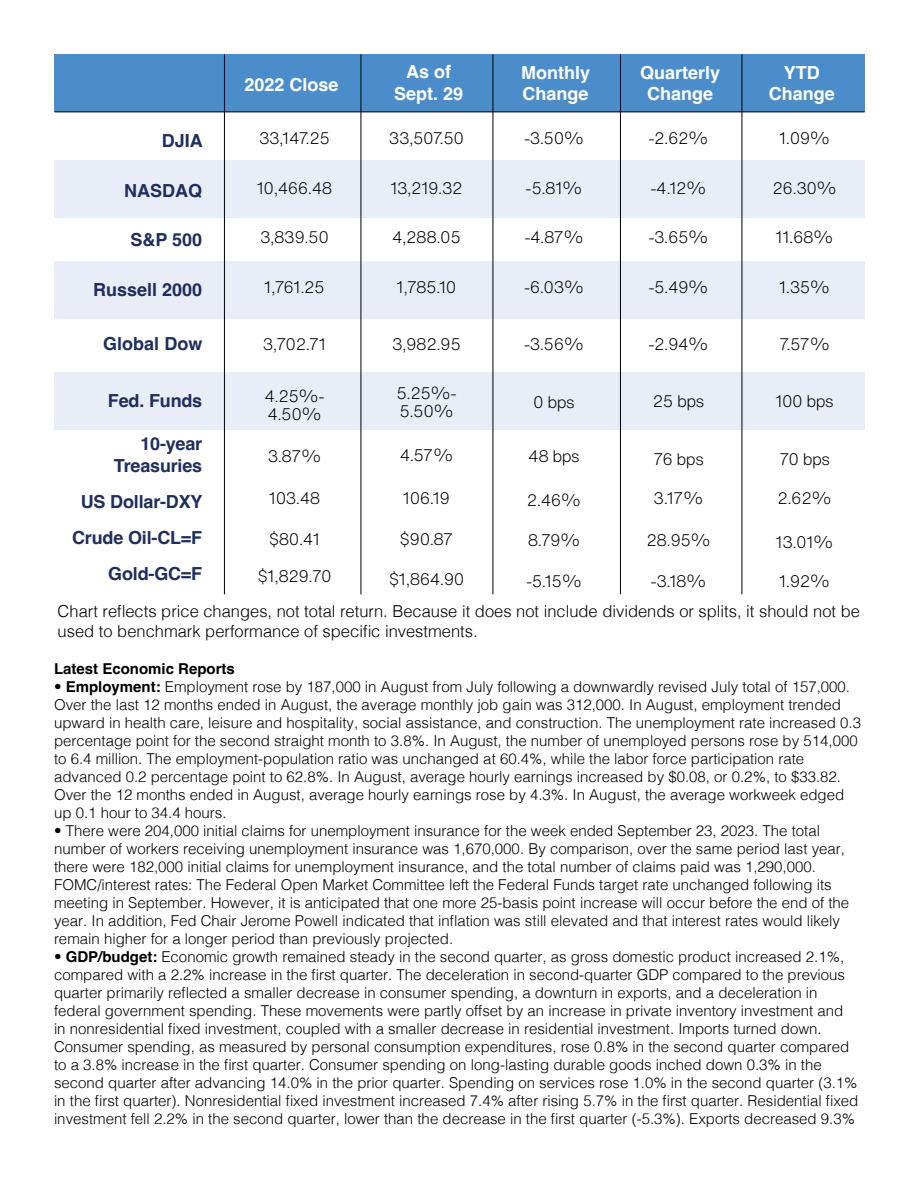
<style>
.page{position:relative;width:918px;height:1188px;background:#fff}
.page>*{position:absolute;margin:0;border:0;box-sizing:border-box;transform-origin:0 0}
.t1{font:700 18px/36px "Helvetica";letter-spacing:-.01em;color:#1f2e5e;text-align:right}
.t2{font:700 18px/21.6px "Helvetica";color:#fff;text-align:center}
.t3{font:300 16.5px/18px "Helvetica Now Text";letter-spacing:-.03em;color:#000}
.t4{font:300 16.5px/19.8px "Helvetica";color:#000}
.t5{font:300 15px/18px "Helvetica";color:#000}
.t6{font:700 15px "Helvetica";color:#000}
.s1{font-weight:700}
</style>
<div class="page">
<div style="left:55px;top:54px;width:810px;height:58px;background:#4b8dcb"></div>
<div style="left:55px;top:161px;width:810px;height:57px;background:#e9edf8"></div>
<div style="left:55px;top:261px;width:810px;height:58px;background:#e9edf8"></div>
<div style="left:55px;top:372px;width:810px;height:58px;background:#e9edf8"></div>
<hr style="left:55px;top:112px;width:810px;height:1px;background:#000">
<hr style="left:224px;top:54px;width:1px;height:540px;background:#000">
<hr style="left:361px;top:54px;width:1px;height:540px;background:#000">
<hr style="left:493px;top:54px;width:1px;height:540px;background:#000">
<hr style="left:620px;top:54px;width:1px;height:540px;background:#000">
<hr style="left:742px;top:54px;width:1px;height:540px;background:#000">
<p class="t1" style="left:162px;top:125px;width:43px">DJIA</p>
<p class="t1" style="left:124px;top:174px;width:79px">NASDAQ</p>
<p class="t1" style="left:131px;top:224px;width:73px">S&amp;P 500</p>
<p class="t1" style="left:93px;top:273px;width:111px">Russell 2000</p>
<p class="t1" style="left:103px;top:327px;width:101px">Global Dow</p>
<p class="t1" style="left:108px;top:384px;width:96px">Fed. Funds</p>
<p class="t1" style="left:114px;top:435px;width:90px;line-height:21.6px">10-year<br>Treasuries</p>
<p class="t1" style="left:72px;top:485px;width:132px">US Dollar-DXY<br>Crude Oil-CL=F<br>Gold-GC=F</p>
<p class="t2" style="left:394px;top:63px;width:71px">As of<br>Sept. 29</p>
<p class="t2" style="left:640px;top:64px;width:82px">Quarterly<br>Change</p>
<p class="t2" style="left:245px;top:76px;width:96px">2022 Close</p>
<p class="t2" style="left:521px;top:64px;width:70px;text-align:left">Monthly<br>Change</p>
<p class="t2" style="left:769px;top:64px;width:68px">YTD<br>Change</p>
<p class="t3" style="left:259px;top:129px;width:73px">33,147.25</p>
<p class="t3" style="left:257px;top:178px;width:77px">10,466.48</p>
<p class="t3" style="left:260px;top:228px;width:70px">3,839.50</p>
<p class="t3" style="left:264px;top:277px;width:62px">1,761.25</p>
<p class="t3" style="left:263px;top:334px;width:65px">3,702.71</p>
<p class="t3" style="left:265px;top:387px;width:62px">4.25%-<br>4.50%</p>
<p class="t3" style="left:268px;top:447px;width:55px">3.87%</p>
<p class="t3" style="left:269px;top:489px;width:53px">103.48</p>
<p class="t3" style="left:269px;top:529px;width:53px">$80.41</p>
<p class="t3" style="left:258px;top:567px;width:76px">$1,829.70</p>
<p class="t3" style="left:389px;top:129px;width:77px">33,507.50</p>
<p class="t3" style="left:390px;top:178px;width:74px">13,219.32</p>
<p class="t3" style="left:392px;top:228px;width:70px">4,288.05</p>
<p class="t3" style="left:397px;top:277px;width:61px">1,785.10</p>
<p class="t3" style="left:392px;top:334px;width:70px">3,982.95</p>
<p class="t3" style="left:396px;top:384px;width:62px">5.25%-<br>5.50%</p>
<p class="t3" style="left:400px;top:445px;width:55px">4.57%</p>
<p class="t3" style="left:403px;top:489px;width:49px">106.19</p>
<p class="t3" style="left:400px;top:529px;width:55px">$90.87</p>
<p class="t3" style="left:389px;top:570px;width:77px">$1,864.90</p>
<p class="t3" style="left:524px;top:129px;width:62px">-3.50%</p>
<p class="t3" style="left:526px;top:178px;width:58px">-5.81%</p>
<p class="t3" style="left:524px;top:228px;width:61px">-4.87%</p>
<p class="t3" style="left:524px;top:277px;width:62px">-6.03%</p>
<p class="t3" style="left:524px;top:334px;width:62px">-3.56%</p>
<p class="t3" style="left:533px;top:393px;width:43px">0 bps</p>
<p class="t3" style="left:528px;top:447px;width:53px">48 bps</p>
<p class="t3" style="left:527px;top:490px;width:56px">2.46%</p>
<p class="t3" style="left:528px;top:531px;width:54px">8.79%</p>
<p class="t3" style="left:526px;top:571px;width:58px">-5.15%</p>
<p class="t3" style="left:649px;top:129px;width:62px">-2.62%</p>
<p class="t3" style="left:651px;top:178px;width:58px">-4.12%</p>
<p class="t3" style="left:649px;top:228px;width:62px">-3.65%</p>
<p class="t3" style="left:649px;top:277px;width:62px">-5.49%</p>
<p class="t3" style="left:649px;top:334px;width:62px">-2.94%</p>
<p class="t3" style="left:653px;top:391px;width:53px">25 bps</p>
<p class="t3" style="left:653px;top:450px;width:52px">76 bps</p>
<p class="t3" style="left:654px;top:489px;width:51px">3.17%</p>
<p class="t3" style="left:646px;top:531px;width:66px">28.95%</p>
<p class="t3" style="left:651px;top:571px;width:58px">-3.18%</p>
<p class="t3" style="left:779px;top:129px;width:53px">1.09%</p>
<p class="t3" style="left:772px;top:178px;width:66px">26.30%</p>
<p class="t3" style="left:776px;top:228px;width:59px">11.68%</p>
<p class="t3" style="left:779px;top:277px;width:53px">1.35%</p>
<p class="t3" style="left:779px;top:334px;width:52px">7.57%</p>
<p class="t3" style="left:775px;top:391px;width:60px">100 bps</p>
<p class="t3" style="left:779px;top:450px;width:52px">70 bps</p>
<p class="t3" style="left:777px;top:489px;width:56px">2.62%</p>
<p class="t3" style="left:776px;top:532px;width:59px">13.01%</p>
<p class="t3" style="left:779px;top:571px;width:53px">1.92%</p>
<p class="t4" style="left:58px;top:600px;width:804px">Chart reflects price changes, not total return. Because it does not include dividends or splits, it should not be used to benchmark performance of specific investments.</p>
<p class="t6" style="left:54px;top:659px;width:182px">Latest Economic Reports</p>
<p class="t5" style="left:54px;top:677px;width:809px">• <span class="s1">Employment:</span> Employment rose by 187,000 in August from July following a downwardly revised July total of 157,000.<br>Over the last 12 months ended in August, the average monthly job gain was 312,000. In August, employment trended upward in health care, leisure and hospitality, social assistance, and construction. The unemployment rate increased 0.3 percentage point for the second straight month to 3.8%. In August, the number of unemployed persons rose by 514,000 to 6.4 million. The employment-population ratio was unchanged at 60.4%, while the labor force participation rate advanced 0.2 percentage point to 62.8%. In August, average hourly earnings increased by $0.08, or 0.2%, to $33.82.<br>Over the 12 months ended in August, average hourly earnings rose by 4.3%. In August, the average workweek edged up 0.1 hour to 34.4 hours.</p>
<p class="t5" style="left:54px;top:821px;width:797px">• There were 204,000 initial claims for unemployment insurance for the week ended September 23, 2023. The total number of workers receiving unemployment insurance was 1,670,000. By comparison, over the same period last year, there were 182,000 initial claims for unemployment insurance, and the total number of claims paid was 1,290,000.<br>FOMC/interest rates: The Federal Open Market Committee left the Federal Funds target rate unchanged following its meeting in September. However, it is anticipated that one more 25-basis point increase will occur before the end of the year. In addition, Fed Chair Jerome Powell indicated that inflation was still elevated and that interest rates would likely remain higher for a longer period than previously projected.</p>
<p class="t5" style="left:54px;top:947px;width:806px">• <span class="s1">GDP/budget:</span> Economic growth remained steady in the second quarter, as gross domestic product increased 2.1%, compared with a 2.2% increase in the first quarter. The deceleration in second-quarter GDP compared to the previous quarter primarily reflected a smaller decrease in consumer spending, a downturn in exports, and a deceleration in federal government spending. These movements were partly offset by an increase in private inventory investment and in nonresidential fixed investment, coupled with a smaller decrease in residential investment. Imports turned down.<br>Consumer spending, as measured by personal consumption expenditures, rose 0.8% in the second quarter compared to a 3.8% increase in the first quarter. Consumer spending on long-lasting durable goods inched down 0.3% in the second quarter after advancing 14.0% in the prior quarter. Spending on services rose 1.0% in the second quarter (3.1% in the first quarter). Nonresidential fixed investment increased 7.4% after rising 5.7% in the first quarter. Residential fixed investment fell 2.2% in the second quarter, lower than the decrease in the first quarter (-5.3%). Exports decreased 9.3%</p>
</div>
